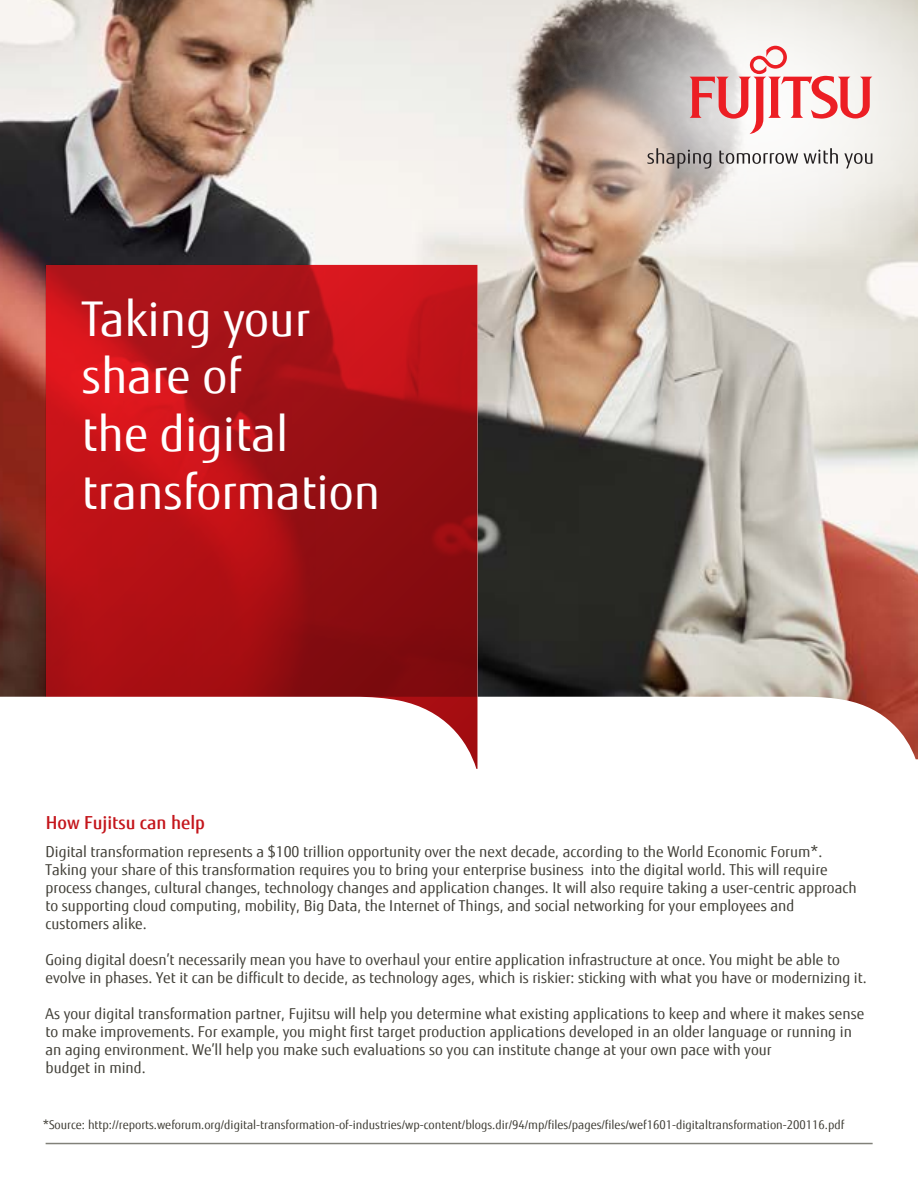
<style>
.page{position:relative;width:918px;height:1188px;background:#fff}
.page>*{position:absolute;margin:0;border:0;box-sizing:border-box;transform-origin:0 0}
.t1{font:48px/57.6px "Fujitsu Sans";color:#fff}
.t2{font:500 18px "Fujitsu Sans";color:#c4151b}
.t3{font:15px/18px "Fujitsu Sans";color:#403e36}
.t4{font:12px "Fujitsu Sans";color:#403e36}
</style>
<div class="page">
<hr style="left:46px;top:1143px;width:827px;height:1px;background:#818179">
<img style="left:0;top:0;width:918px;height:759px">
<svg style="left:538px;top:0;width:380px;height:266px;background:#cbbfb6"></svg>
<svg style="left:647px;top:148px;width:64px;height:21px"></svg>
<svg style="left:719px;top:148px;width:153px;height:20px"></svg>
<svg style="left:689px;top:46px;width:183px;height:88px"></svg>
<svg style="left:46px;top:265px;width:431px;height:504px;background:#b52f33"></svg>
<h1 class="t1" style="left:82px;top:290px;width:300px">Taking your share of<br>the digital transformation</h1>
<p class="t2" style="left:46px;top:811px;width:161px">How Fujitsu can help</p>
<p class="t3" style="left:46px;top:842px;width:812px">Digital transformation represents a $100 trillion opportunity over the next decade, according to the World Economic Forum*.<br>Taking your share of this transformation requires you to bring your enterprise business into the digital world. This will require process changes, cultural changes, technology changes and application changes. It will also require taking a user-centric approach to supporting cloud computing, mobility, Big Data, the Internet of Things, and social networking for your employees and customers alike.</p>
<p class="t3" style="left:46px;top:950px;width:823px">Going digital doesn’t necessarily mean you have to overhaul your entire application infrastructure at once. You might be able to evolve in phases. Yet it can be difficult to decide, as technology ages, which is riskier: sticking with what you have or modernizing it.</p>
<p class="t3" style="left:46px;top:1004px;width:820px">As your digital transformation partner, Fujitsu will help you determine what existing applications to keep and where it makes sense to make improvements. For example, you might first target production applications developed in an older language or running in an aging environment. We’ll help you make such evaluations so you can institute change at your own pace with your<br>budget in mind.</p>
<p class="t4" style="left:43px;top:1117px;width:803px">*Source: http://reports.weforum.org/digital-transformation-of-industries/wp-content/blogs.dir/94/mp/files/pages/files/wef1601-digitaltransformation-200116.pdf</p>
</div>
